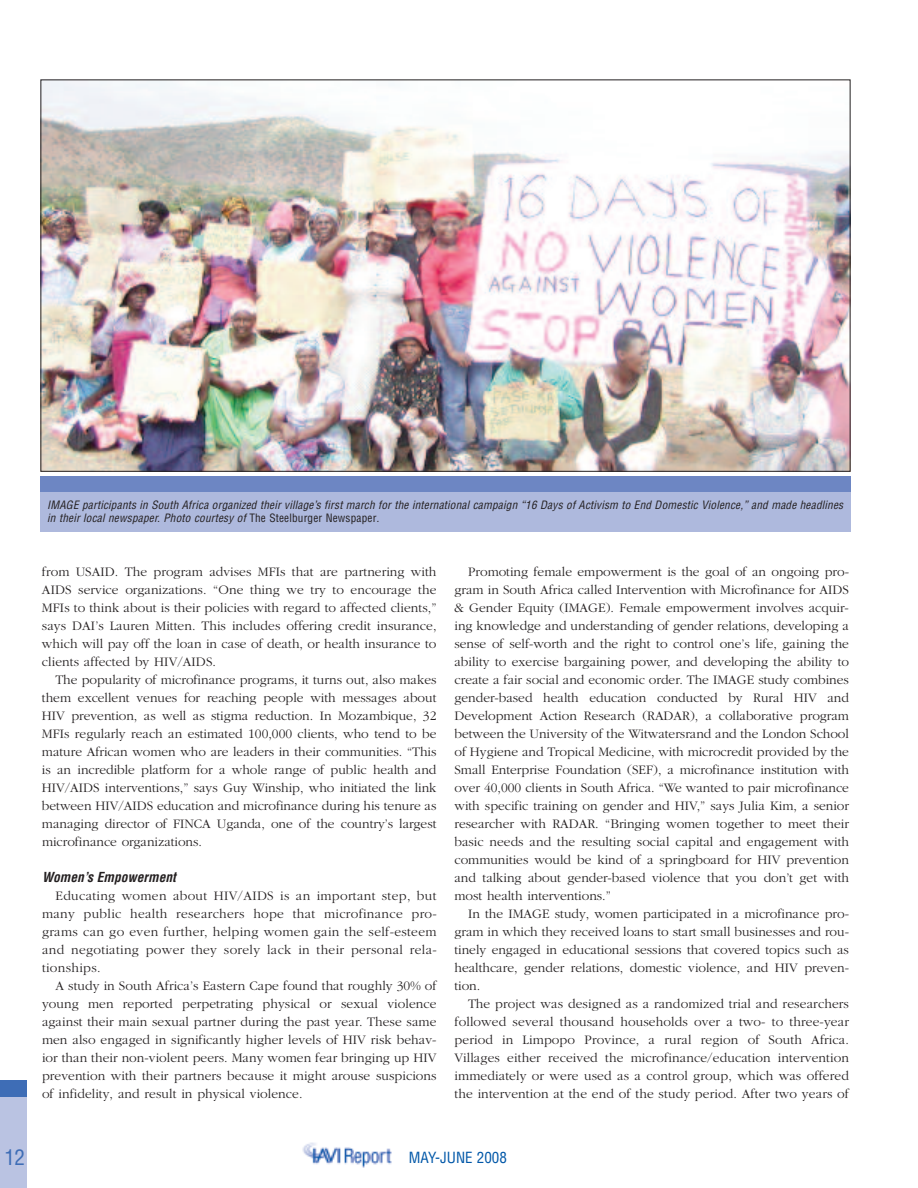
<style>
.page{position:relative;width:918px;height:1188px;background:#fff}
.page>*{position:absolute;margin:0;border:0;box-sizing:border-box;transform-origin:0 0}
.t1{font:condensed 21px "Helvetica";color:#3e6db6}
.t2{font:condensed 15px "Helvetica";color:#0157a8}
.t3{font:300 13.5px/18px "Garamond";letter-spacing:.005em;color:#231f20;text-align:justify}
.t4{font:italic 700 condensed 13.5px "Helvetica";letter-spacing:.005em;color:#231f20}
.t5{font:italic condensed 11.25px/13.5px "Helvetica";letter-spacing:.02em;color:#231f20}
.s1{font-style:normal}
</style>
<div class="page">
<div style="left:0;top:1080px;width:27px;height:108px;background:#bac3e2"></div>
<div style="left:0;top:1080px;width:27px;height:17px;background:#3e6db6"></div>
<img style="left:302px;top:1142px;width:90px;height:26px">
<div style="left:40px;top:486px;width:810px;height:46px;background:#aeb9dd"></div>
<div style="left:40px;top:477px;width:810px;height:15px;background:#6d86c3"></div>
<img style="left:42px;top:82px;width:806px;height:388px">
<p class="t5" style="left:47px;top:498px;width:798px">IMAGE participants in South Africa organized their village’s first march for the international campaign “16 Days of Activism to End Domestic Violence,” and made headlines in their local newspaper. Photo courtesy of <span class="s1">The Steelburger Newspaper</span>.</p>
<p class="t3" style="left:42px;top:562px;width:396px">from USAID. The program advises MFIs that are partnering with AIDS service organizations. “One thing we try to encourage the MFIs to think about is their policies with regard to affected clients,” says DAI’s Lauren Mitten. This includes offering credit insurance, which will pay off the loan in case of death, or health insurance to clients affected by HIV/AIDS.</p>
<p class="t3" style="left:42px;top:670px;width:396px;text-indent:14px">The popularity of microfinance programs, it turns out, also makes them excellent venues for reaching people with messages about HIV prevention, as well as stigma reduction. In Mozambique, 32<br>MFIs regularly reach an estimated 100,000 clients, who tend to be mature African women who are leaders in their communities. “This is an incredible platform for a whole range of public health and HIV/AIDS interventions,” says Guy Winship, who initiated the link between HIV/AIDS education and microfinance during his tenure as managing director of FINCA Uganda, one of the country’s largest microfinance organizations.</p>
<p class="t4" style="left:42px;top:869px;width:136px">Women’s Empowerment</p>
<p class="t3" style="left:42px;top:886px;width:396px;text-indent:13px">Educating women about HIV/AIDS is an important step, but many public health researchers hope that microfinance pro&shy;grams can go even further, helping women gain the self-esteem and negotiating power they sorely lack in their personal rela&shy;tionships.</p>
<p class="t3" style="left:42px;top:976px;width:396px;text-indent:14px">A study in South Africa’s Eastern Cape found that roughly 30% of young men reported perpetrating physical or sexual violence against their main sexual partner during the past year. These same men also engaged in significantly higher levels of HIV risk behav&shy;ior than their non-violent peers. Many women fear bringing up HIV prevention with their partners because it might arouse suspicions of infidelity, and result in physical violence.</p>
<p class="t3" style="left:455px;top:562px;width:396px;text-indent:14px">Promoting female empowerment is the goal of an ongoing pro&shy;gram in South Africa called Intervention with Microfinance for AIDS &amp; Gender Equity (IMAGE). Female empowerment involves acquir&shy;ing knowledge and understanding of gender relations, developing a sense of self-worth and the right to control one’s life, gaining the ability to exercise bargaining power, and developing the ability to create a fair social and economic order. The IMAGE study combines gender-based health education conducted by Rural HIV and Development Action Research (RADAR), a collaborative program between the University of the Witwatersrand and the London School of Hygiene and Tropical Medicine, with microcredit provided by the Small Enterprise Foundation (SEF), a microfinance institution with over 40,000 clients in South Africa. “We wanted to pair microfinance with specific training on gender and HIV,” says Julia Kim, a senior researcher with RADAR. “Bringing women together to meet their basic needs and the resulting social capital and engagement with communities would be kind of a springboard for HIV prevention and talking about gender-based violence that you don’t get with most health interventions.”</p>
<p class="t3" style="left:455px;top:904px;width:396px;text-indent:14px">In the IMAGE study, women participated in a microfinance pro&shy;gram in which they received loans to start small businesses and rou&shy;tinely engaged in educational sessions that covered topics such as healthcare, gender relations, domestic violence, and HIV preven&shy;tion.</p>
<p class="t3" style="left:455px;top:994px;width:396px;text-indent:13px">The project was designed as a randomized trial and researchers followed several thousand households over a two- to three-year period in Limpopo Province, a rural region of South Africa.<br>Villages either received the microfinance/education intervention immediately or were used as a control group, which was offered the intervention at the end of the study period. After two years of</p>
<h1 class="t1" style="left:5px;top:1145px;width:22px">12</h1>
<p class="t2" style="left:409px;top:1149px;width:99px">MAY-JUNE 2008</p>
</div>
